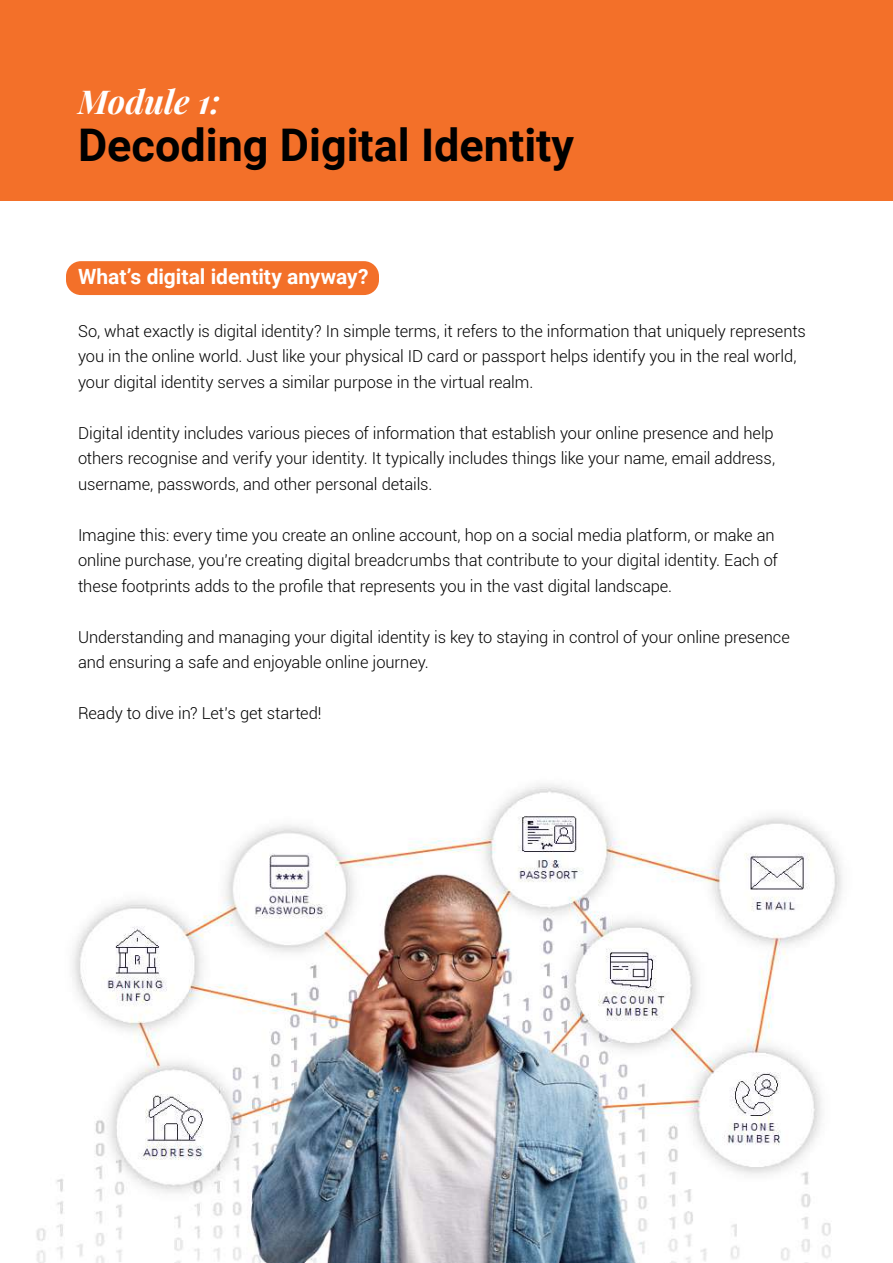
<style>
.page{position:relative;width:893px;height:1263px;background:#fff}
.page>*{position:absolute;margin:0;border:0;box-sizing:border-box;transform-origin:0 0}
.t1{font:700 45px "Roboto";color:#000}
.t2{font:italic 700 33px "Playfair Display";color:#fff}
.t3{font:700 21px "Roboto";color:#fff}
.t4{font:300 16.5px/25.5px "Roboto";letter-spacing:-.005em;color:#000}
</style>
<div class="page">
<img style="left:36px;top:784px;width:806px;height:479px">
<div style="left:66px;top:261px;width:313px;height:34px;background:#f37029;border-radius:15px"></div>
<div style="left:0;top:0;width:893px;height:200px;background:#f37029"></div>
<h2 class="t2" style="left:78px;top:75px;width:144px">Module 1:</h2>
<h1 class="t1" style="left:78px;top:114px;width:498px">Decoding Digital Identity</h1>
<p class="t3" style="left:78px;top:262px;width:292px">What’s digital identity anyway?</p>
<p class="t4" style="left:78px;top:318px;width:729px">So, what exactly is digital identity? In simple terms, it refers to the information that uniquely represents you in the online world. Just like your physical ID card or passport helps identify you in the real world, your digital identity serves a similar purpose in the virtual realm.</p>
<p class="t4" style="left:78px;top:420px;width:699px;text-align:justify">Digital identity includes various pieces of information that establish your online presence and help others recognise and verify your identity. It typically includes things like your name, email address, username, passwords, and other personal details.</p>
<p class="t4" style="left:78px;top:522px;width:701px">Imagine this: every time you create an online account, hop on a social media platform, or make an online purchase, you're creating digital breadcrumbs that contribute to your digital identity. Each of these footprints adds to the profile that represents you in the vast digital landscape.</p>
<p class="t4" style="left:78px;top:624px;width:713px">Understanding and managing your digital identity is key to staying in control of your online presence and ensuring a safe and enjoyable online journey.</p>
<p class="t4" style="left:78px;top:700px;width:245px">Ready to dive in? Let's get started!</p>
</div>
